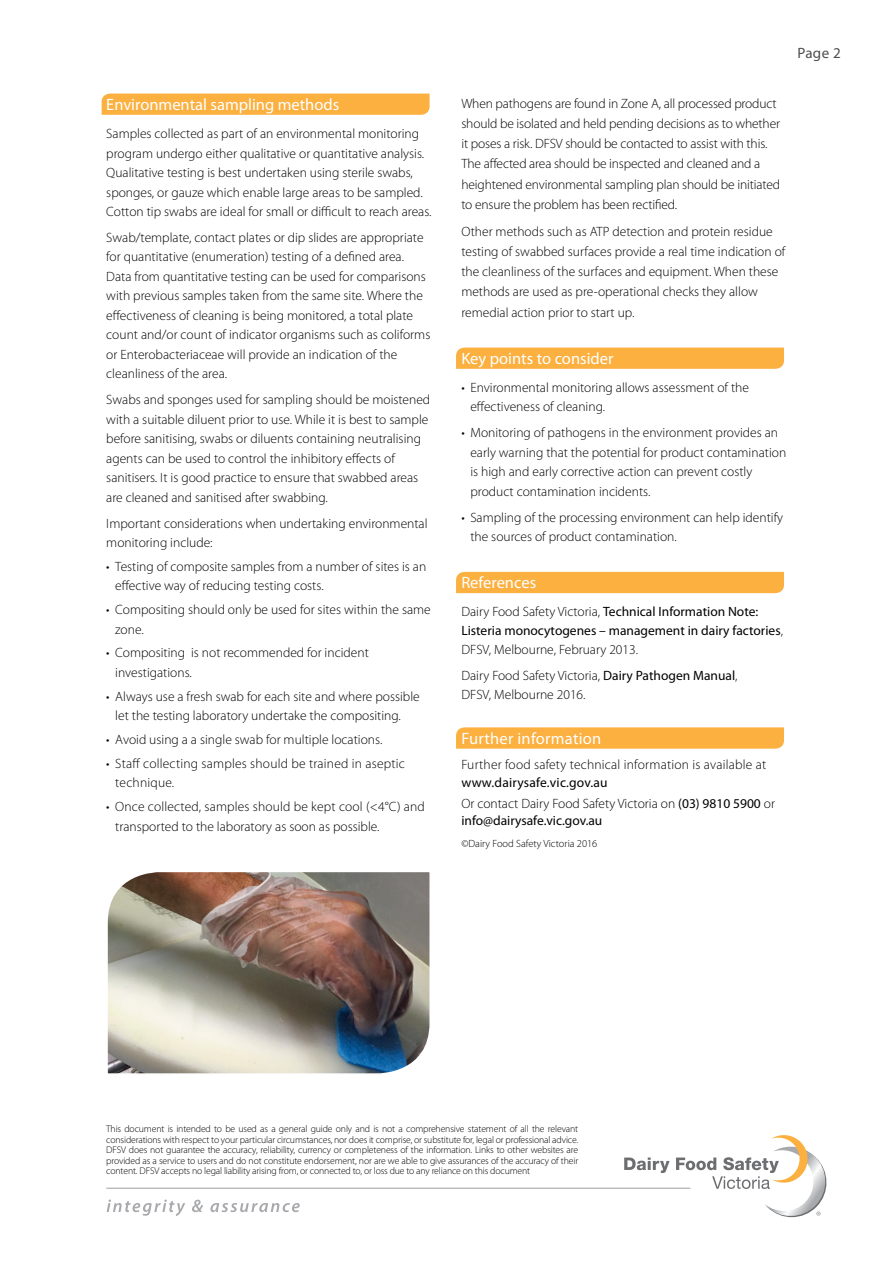
<style>
.page{position:relative;width:893px;height:1263px;background:#fff}
.page>*{position:absolute;margin:0;border:0;box-sizing:border-box;transform-origin:0 0}
.t1{font:16.5px "Myriad Pro";color:#fff}
.t2{font:15px "Myriad Pro";color:#4d4d4f}
.t3{font:300 13.5px/19.5px "Myriad Pro";color:#000}
.t4{font:13.5px/19.2px "Myriad Pro";color:#000}
.t5{font:300 10.5px "Myriad Pro";color:#000}
.t6{font:300 9.75px/10.5px "Myriad Pro";letter-spacing:-.015em;color:#000;text-align:justify}
.s1{font-weight:300}
.s2{font-weight:400}
</style>
<div class="page">
<div style="left:102px;top:94px;width:328px;height:21px;background:#fbb040"></div>
<div style="left:456px;top:348px;width:328px;height:21px;background:#fbb040"></div>
<div style="left:456px;top:572px;width:328px;height:21px;background:#fbb040"></div>
<svg style="left:456px;top:727px;width:328px;height:22px;background:#fbb247"></svg>
<svg style="left:624px;top:1157px;width:46px;height:16px"></svg>
<svg style="left:676px;top:1135px;width:151px;height:83px"></svg>
<hr style="left:106px;top:1188px;width:584px;height:1px;background:#a7a9ac">
<svg style="left:107px;top:1199px;width:193px;height:17px"></svg>
<img style="left:107px;top:872px;width:323px;height:202px">
<p class="t1" style="left:106px;top:94px;width:235px">Environmental sampling methods</p>
<p class="t3" style="left:106px;top:124px;width:327px">Samples collected as part of an environmental monitoring program undergo either qualitative or quantitative analysis.<br>Qualitative testing is best undertaken using sterile swabs, sponges, or gauze which enable large areas to be sampled.<br>Cotton tip swabs are ideal for small or difficult to reach areas.</p>
<p class="t3" style="left:106px;top:228px;width:326px">Swab/template, contact plates or dip slides are appropriate for quantitative (enumeration) testing of a defined area.<br>Data from quantitative testing can be used for comparisons with previous samples taken from the same site. Where the effectiveness of cleaning is being monitored, a total plate count and/or count of indicator organisms such as coliforms or Enterobacteriaceae will provide an indication of the cleanliness of the area.</p>
<p class="t3" style="left:106px;top:390px;width:326px">Swabs and sponges used for sampling should be moistened with a suitable diluent prior to use. While it is best to sample before sanitising, swabs or diluents containing neutralising agents can be used to control the inhibitory effects of sanitisers. It is good practice to ensure that swabbed areas are cleaned and sanitised after swabbing.</p>
<p class="t3" style="left:106px;top:513px;width:323px">Important considerations when undertaking environmental monitoring include:</p>
<p class="t3" style="left:115px;top:556px;width:312px;text-indent:-9px">• Testing of composite samples from a number of sites is an effective way of reducing testing costs.</p>
<p class="t3" style="left:115px;top:600px;width:317px;text-indent:-9px">• Compositing should only be used for sites within the same zone.</p>
<p class="t3" style="left:115px;top:643px;width:255px;text-indent:-9px">• Compositing is not recommended for incident investigations.</p>
<p class="t3" style="left:115px;top:686px;width:306px;text-indent:-9px">• Always use a fresh swab for each site and where possible let the testing laboratory undertake the compositing.</p>
<p class="t3" style="left:106px;top:729px;width:278px">• Avoid using a a single swab for multiple locations.</p>
<p class="t3" style="left:115px;top:753px;width:291px;text-indent:-9px">• Staff collecting samples should be trained in aseptic technique.</p>
<p class="t3" style="left:115px;top:796px;width:311px;line-height:20.2px;text-indent:-9px">• Once collected, samples should be kept cool (&lt;4°C) and transported to the laboratory as soon as possible.</p>
<p class="t2" style="left:797px;top:44px;width:45px">Page 2</p>
<p class="t3" style="left:461px;top:93px;width:320px;line-height:20.2px">When pathogens are found in Zone A, all processed product should be isolated and held pending decisions as to whether it poses a risk. DFSV should be contacted to assist with this.<br>The affected area should be inspected and cleaned and a heightened environmental sampling plan should be initiated to ensure the problem has been rectified.</p>
<p class="t3" style="left:461px;top:221px;width:325px;line-height:20.2px">Other methods such as ATP detection and protein residue testing of swabbed surfaces provide a real time indication of the cleanliness of the surfaces and equipment. When these methods are used as pre-operational checks they allow remedial action prior to start up.</p>
<p class="t1" style="left:461px;top:348px;width:154px">Key points to consider</p>
<p class="t3" style="left:470px;top:377px;width:280px;text-indent:-9px">• Environmental monitoring allows assessment of the effectiveness of cleaning.</p>
<p class="t3" style="left:470px;top:423px;width:317px;text-indent:-9px">• Monitoring of pathogens in the environment provides an early warning that the potential for product contamination is high and early corrective action can prevent costly product contamination incidents.</p>
<p class="t3" style="left:470px;top:507px;width:314px;text-indent:-9px">• Sampling of the processing environment can help identify the sources of product contamination.</p>
<p class="t1" style="left:461px;top:572px;width:76px">References</p>
<p class="t4" style="left:461px;top:601px;width:323px"><span class="s1">Dairy Food Safety Victoria,</span> Technical Information Note:<br>Listeria monocytogenes – management in dairy factories<span class="s1">,<br>DFSV, Melbourne, February 2013.</span></p>
<p class="t3" style="left:461px;top:665px;width:278px">Dairy Food Safety Victoria, <span class="s2">Dairy Pathogen Manual</span>,<br>DFSV, Melbourne 2016.</p>
<p class="t1" style="left:461px;top:728px;width:141px">Further information</p>
<p class="t3" style="left:461px;top:755px;width:306px">Further food safety technical information is available at</p>
<p class="t4" style="left:461px;top:771px;width:315px;line-height:21.5px">www.dairysafe.vic.gov.au<br><span class="s1">Or contact Dairy Food Safety Victoria on</span> (03) 9810 5900 <span class="s1">or</span></p>
<p class="t4" style="left:461px;top:811px;width:143px">info@dairysafe.vic.gov.au</p>
<p class="t5" style="left:461px;top:837px;width:138px">©Dairy Food Safety Victoria 2016</p>
<p class="t6" style="left:106px;top:1124px;width:473px">This document is intended to be used as a general guide only and is not a comprehensive statement of all the relevant considerations with respect to your particular circumstances, nor does it comprise, or substitute for, legal or professional advice.<br>DFSV does not guarantee the accuracy, reliability, currency or completeness of the information. Links to other websites are provided as a service to users and do not constitute endorsement, nor are we able to give assurances of the accuracy of their content. DFSV accepts no legal liability arising from, or connected to, or loss due to any reliance on this document</p>
</div>
